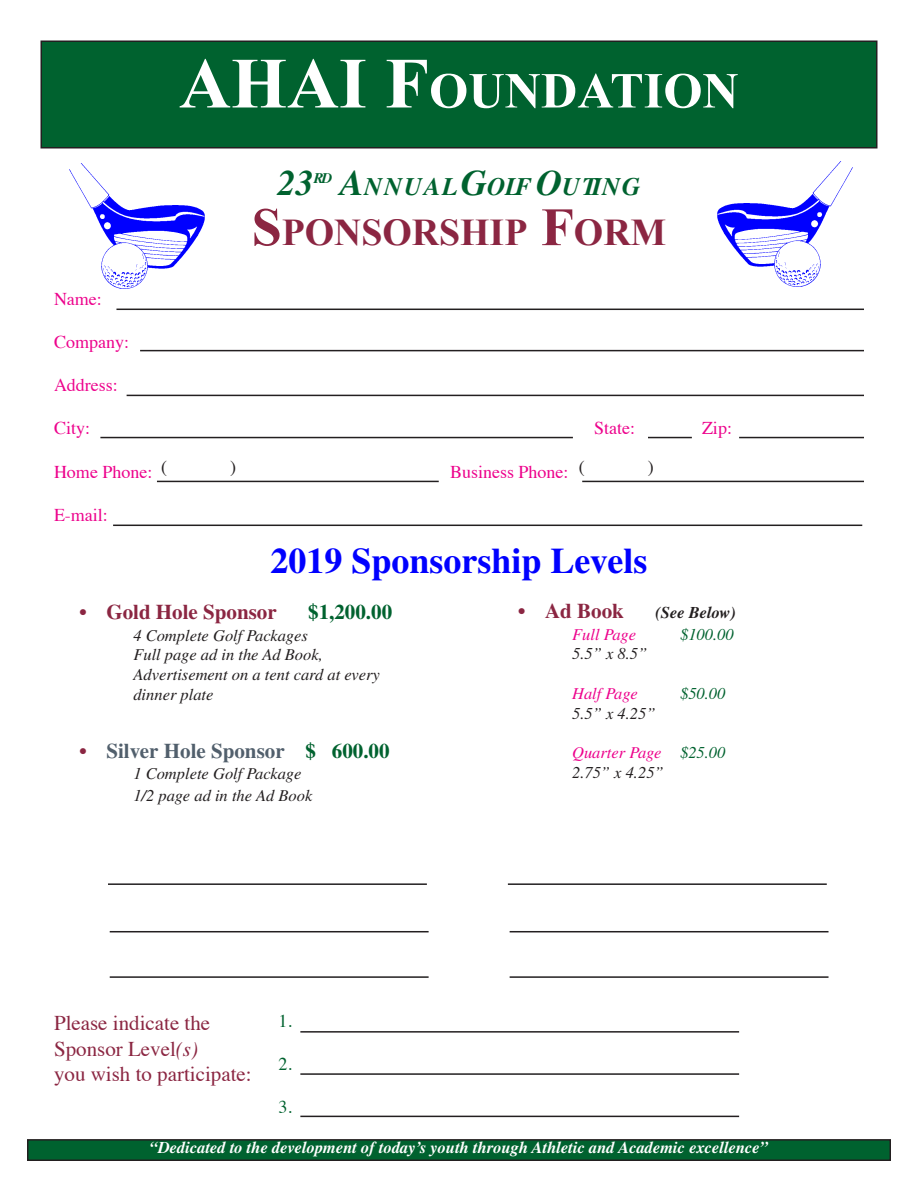
<style>
.page{position:relative;width:918px;height:1188px;background:#fff}
.page>*{position:absolute;margin:0;border:0;box-sizing:border-box;transform-origin:0 0}
.t1{font:700 50.4px "Times New Roman";color:#fff}
.t2{font:700 37.8px "Times New Roman";color:#8b2642}
.t3{font:700 36px "Times";color:#00f}
.t4{font:italic 700 36px "Times";color:#00622f}
.t5{font:italic 700 25.2px "Times";letter-spacing:.07em;color:#00622f}
.t6{font:21px "Times";color:#8b2642}
.t7{font:700 21px "Times";color:#515f6c}
.t8{font:700 21px "Times";color:#8b2642}
.t9{font:700 21px "Times";color:#00622f}
.t10{font:18px "Times";color:#ed028c}
.t11{font:18px "Times";color:#00622f}
.t12{font:18px "Times";color:#231f20}
.t13{font:italic 16.5px/19.8px "Times";color:#231f20}
.t14{font:italic 700 16.5px "Times";color:#fff}
.t15{font:italic 16.5px "Times";color:#ed028c}
.t16{font:italic 16.5px "Times";color:#00622f}
.t17{font:italic 700 16.5px "Times";color:#231f20}
.t18{font:italic 700 14.7px "Times";color:#00622f}
.s1{font-size:72px}
.s2{font-size:36px}
.s3{font-size:54px}
.s4{font-weight:400}
.s5{font-weight:400;color:#8b2642}
.s6{color:#00622f}
.s7{font-style:italic}
</style>
<div class="page">
<div style="left:41px;top:41px;width:836px;height:107px;background:#00622f"></div>
<div style="left:40px;top:40px;width:838px;height:108px;border:2px solid #231f20"></div>
<hr style="left:110px;top:931px;width:319px;height:1px;background:#231f20">
<hr style="left:110px;top:976px;width:319px;height:2px;background:#231f20">
<div style="left:28px;top:1140px;width:862px;height:20px;background:#00622f"></div>
<div style="left:27px;top:1139px;width:864px;height:22px;border:2px solid #231f20"></div>
<hr style="left:300px;top:1031px;width:439px;height:2px;background:#231f20">
<hr style="left:300px;top:1073px;width:439px;height:2px;background:#231f20">
<hr style="left:300px;top:1116px;width:439px;height:1px;background:#231f20">
<hr style="left:116px;top:309px;width:748px;height:1px;background:#231f20">
<hr style="left:140px;top:350px;width:724px;height:1px;background:#231f20">
<hr style="left:127px;top:395px;width:737px;height:1px;background:#231f20">
<hr style="left:100px;top:437px;width:473px;height:1px;background:#231f20">
<hr style="left:648px;top:437px;width:44px;height:1px;background:#231f20">
<hr style="left:739px;top:437px;width:125px;height:1px;background:#231f20">
<hr style="left:157px;top:481px;width:282px;height:1px;background:#231f20">
<hr style="left:582px;top:481px;width:282px;height:1px;background:#231f20">
<img style="left:717px;top:162px;width:135px;height:125px">
<img style="left:69px;top:163px;width:135px;height:126px">
<hr style="left:510px;top:931px;width:319px;height:1px;background:#231f20">
<hr style="left:510px;top:976px;width:319px;height:2px;background:#231f20">
<hr style="left:113px;top:525px;width:749px;height:1px;background:#231f20">
<hr style="left:108px;top:883px;width:319px;height:2px;background:#231f20">
<hr style="left:508px;top:883px;width:319px;height:2px;background:#231f20">
<p class="t1" style="left:179px;top:56px;width:561px"><span class="s1">AHAI F</span>OUNDATION</p>
<p class="t4" style="left:278px;top:162px;width:37px">23</p>
<p class="t18" style="left:314px;top:170px;width:20px">RD</p>
<p class="t5" style="left:340px;top:172px;width:301px"><span class="s2">A</span>NNUAL <span class="s2">G</span>OLF<span class="s2">O</span>UTING</p>
<p class="t2" style="left:252px;top:206px;width:416px"><span class="s3">S</span>PONSORSHIP <span class="s3">F</span>ORM</p>
<p class="t10" style="left:54px;top:282px;width:49px">Name:</p>
<p class="t10" style="left:54px;top:325px;width:77px">Company:</p>
<p class="t10" style="left:54px;top:368px;width:65px">Address:</p>
<p class="t10" style="left:54px;top:412px;width:38px">City:</p>
<p class="t10" style="left:594px;top:412px;width:43px">State:</p>
<p class="t10" style="left:702px;top:412px;width:32px">Zip:</p>
<p class="t10" style="left:54px;top:455px;width:100px">Home Phone:</p>
<p class="t10" style="left:450px;top:455px;width:120px">Business Phone:</p>
<p class="t10" style="left:54px;top:498px;width:55px">E-mail:</p>
<p class="t3" style="left:270px;top:539px;width:379px">2019 Sponsorship Levels</p>
<p class="t8" style="left:79px;top:599px;width:199px"><span class="s4">•</span> Gold Hole Sponsor</p>
<p class="t9" style="left:308px;top:599px;width:85px">$1,200.00</p>
<p class="t13" style="left:133px;top:625px;width:176px">4 Complete Golf Packages</p>
<p class="t13" style="left:133px;top:645px;width:248px">Full page ad in the Ad Book,<br>Advertisement on a tent card at every dinner plate</p>
<p class="t7" style="left:79px;top:738px;width:312px"><span class="s5">•</span> Silver Hole Sponsor <span class="s6">$ 600.00</span></p>
<p class="t13" style="left:133px;top:764px;width:170px">1 Complete Golf Package</p>
<p class="t13" style="left:133px;top:786px;width:181px">1/2 page ad in the Ad Book</p>
<p class="t12" style="left:161px;top:450px;width:7px">(</p>
<p class="t12" style="left:230px;top:450px;width:7px">)</p>
<p class="t12" style="left:579px;top:450px;width:7px">(</p>
<p class="t12" style="left:648px;top:450px;width:7px">)</p>
<p class="t8" style="left:518px;top:598px;width:107px"><span class="s4">•</span> Ad Book</p>
<p class="t17" style="left:655px;top:603px;width:82px">(See Below)</p>
<p class="t15" style="left:572px;top:625px;width:65px">Full Page</p>
<p class="t16" style="left:680px;top:625px;width:55px">$100.00</p>
<p class="t13" style="left:572px;top:644px;width:77px">5.5” x 8.5”</p>
<p class="t15" style="left:572px;top:685px;width:67px">Half Page</p>
<p class="t16" style="left:680px;top:685px;width:47px">$50.00</p>
<p class="t13" style="left:572px;top:703px;width:85px">5.5” x 4.25”</p>
<p class="t15" style="left:572px;top:744px;width:155px">Quarter Page <span class="s6">$25.00</span></p>
<p class="t13" style="left:572px;top:763px;width:93px">2.75” x 4.25”</p>
<p class="t6" style="left:54px;top:1004px;width:158px">Please indicate the</p>
<p class="t6" style="left:54px;top:1029px;width:146px">Sponsor Level<span class="s7">(s)</span></p>
<p class="t6" style="left:54px;top:1054px;width:199px">you wish to participate:</p>
<p class="t11" style="left:278px;top:1004px;width:15px">1.</p>
<p class="t11" style="left:278px;top:1047px;width:15px">2.</p>
<p class="t11" style="left:278px;top:1090px;width:15px">3.</p>
<p class="t14" style="left:150px;top:1138px;width:620px">“Dedicated to the development of today’s youth through Athletic and Academic excellence”</p>
</div>
